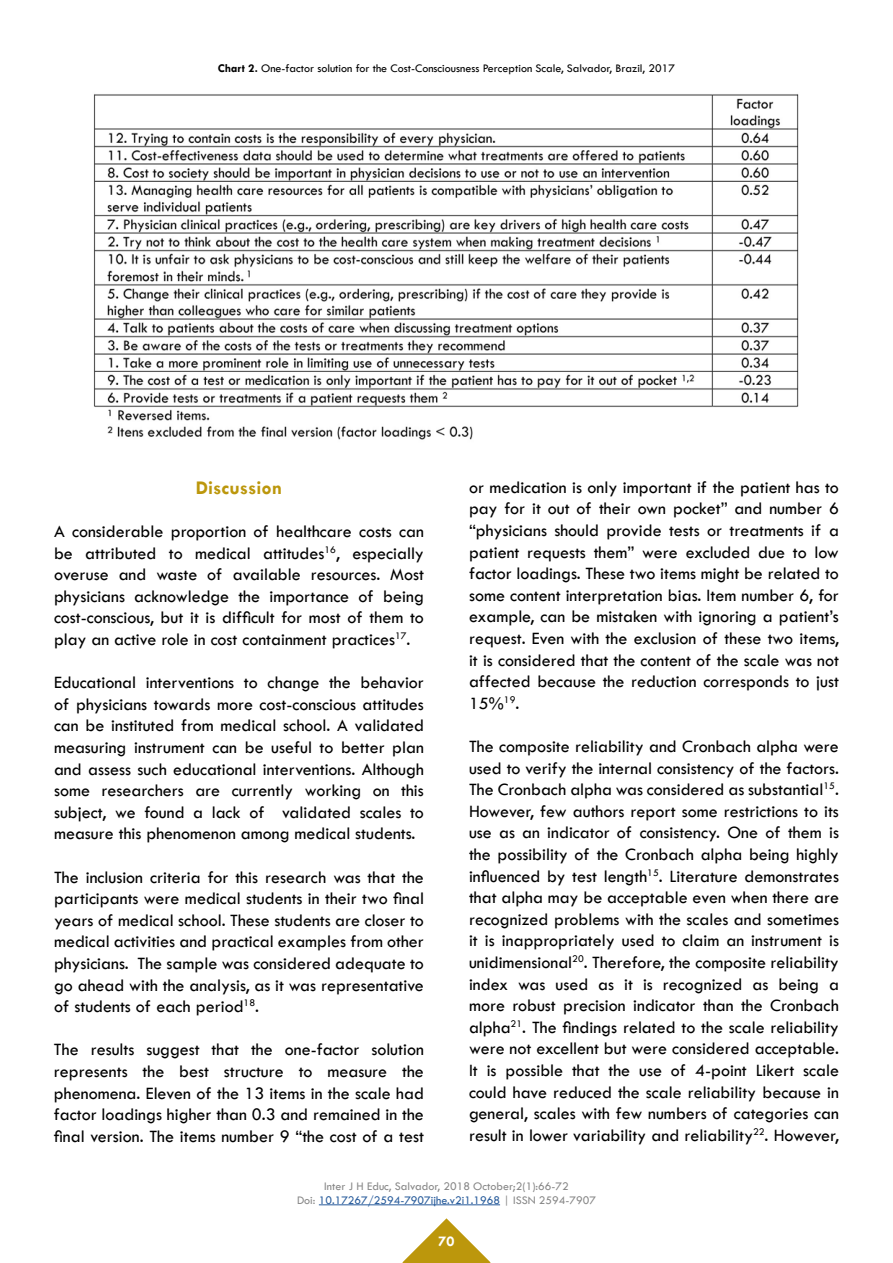
<style>
.page{position:relative;width:893px;height:1263px;background:#fff}
.page>*{position:absolute;margin:0;border:0;box-sizing:border-box;transform-origin:0 0}
.t1{font:700 19.5px "Tw Cen";color:#bc970c}
.t2{font:18px/21.6px "Tw Cen";color:#000;text-align:justify}
.t3{font:700 15px "Tw Cen";color:#fff}
.t4{font:12px/14.4px "Tw Cen";color:#878787;text-align:center}
.t5{font:12px "Tw Cen";color:#000}
.s1{font-weight:700}
.s2{color:#275b9b}
</style>
<div class="page">
<svg style="left:402px;top:1218px;width:89px;height:45px"></svg>
<hr style="left:319px;top:1204px;width:181px;height:1px;background:#275b9b">
<img style="left:93px;top:94px;width:706px;height:346px">
<p class="t5" style="left:218px;top:61px;width:459px"><span class="s1">Chart 2.</span> One-factor solution for the Cost-Consciousness Perception Scale, Salvador, Brazil, 2017</p>
<p class="t1" style="left:196px;top:476px;width:88px">Discussion</p>
<p class="t2" style="left:54px;top:520px;width:371px">A considerable proportion of healthcare costs can be attributed to medical attitudes<sup>16</sup>, especially overuse and waste of available resources. Most physicians acknowledge the importance of being cost-conscious, but it is difficult for most of them to play an active role in cost containment practices<sup>17</sup>.</p>
<p class="t2" style="left:54px;top:672px;width:371px">Educational interventions to change the behavior of physicians towards more cost-conscious attitudes can be instituted from medical school. A validated measuring instrument can be useful to better plan and assess such educational interventions. Although some researchers are currently working on this subject, we found a lack of validated scales to measure this phenomenon among medical students.</p>
<p class="t2" style="left:54px;top:866px;width:371px">The inclusion criteria for this research was that the participants were medical students in their two final years of medical school. These students are closer to medical activities and practical examples from other physicians. The sample was considered adequate to go ahead with the analysis, as it was representative of students of each period<sup>18</sup>.</p>
<p class="t2" style="left:54px;top:1039px;width:371px">The results suggest that the one-factor solution represents the best structure to measure the phenomena. Eleven of the 13 items in the scale had factor loadings higher than 0.3 and remained in the final version. The items number 9 “the cost of a test</p>
<p class="t2" style="left:469px;top:476px;width:371px">or medication is only important if the patient has to pay for it out of their own pocket” and number 6 “physicians should provide tests or treatments if a patient requests them” were excluded due to low factor loadings. These two items might be related to some content interpretation bias. Item number 6, for example, can be mistaken with ignoring a patient’s request. Even with the exclusion of these two items, it is considered that the content of the scale was not affected because the reduction corresponds to just 15%<sup>19</sup>.</p>
<p class="t2" style="left:469px;top:735px;width:371px">The composite reliability and Cronbach alpha were used to verify the internal consistency of the factors.<br>The Cronbach alpha was considered as substantial<sup>15</sup>.<br>However, few authors report some restrictions to its use as an indicator of consistency. One of them is the possibility of the Cronbach alpha being highly influenced by test length<sup>15</sup>. Literature demonstrates that alpha may be acceptable even when there are recognized problems with the scales and sometimes it is inappropriately used to claim an instrument is unidimensional<sup>20</sup>. Therefore, the composite reliability index was used as it is recognized as being a more robust precision indicator than the Cronbach alpha<sup>21</sup>. The findings related to the scale reliability were not excellent but were considered acceptable.<br>It is possible that the use of 4-point Likert scale could have reduced the scale reliability because in general, scales with few numbers of categories can result in lower variability and reliability<sup>22</sup>. However,</p>
<p class="t4" style="left:297px;top:1178px;width:300px">Inter J H Educ, Salvador, 2018 October;2(1):66-72<br>Doi: <span class="s2">10.17267/2594-7907ijhe.v2i1.1968</span> | ISSN 2594-7907</p>
<p class="t3" style="left:438px;top:1232px;width:17px">70</p>
</div>
